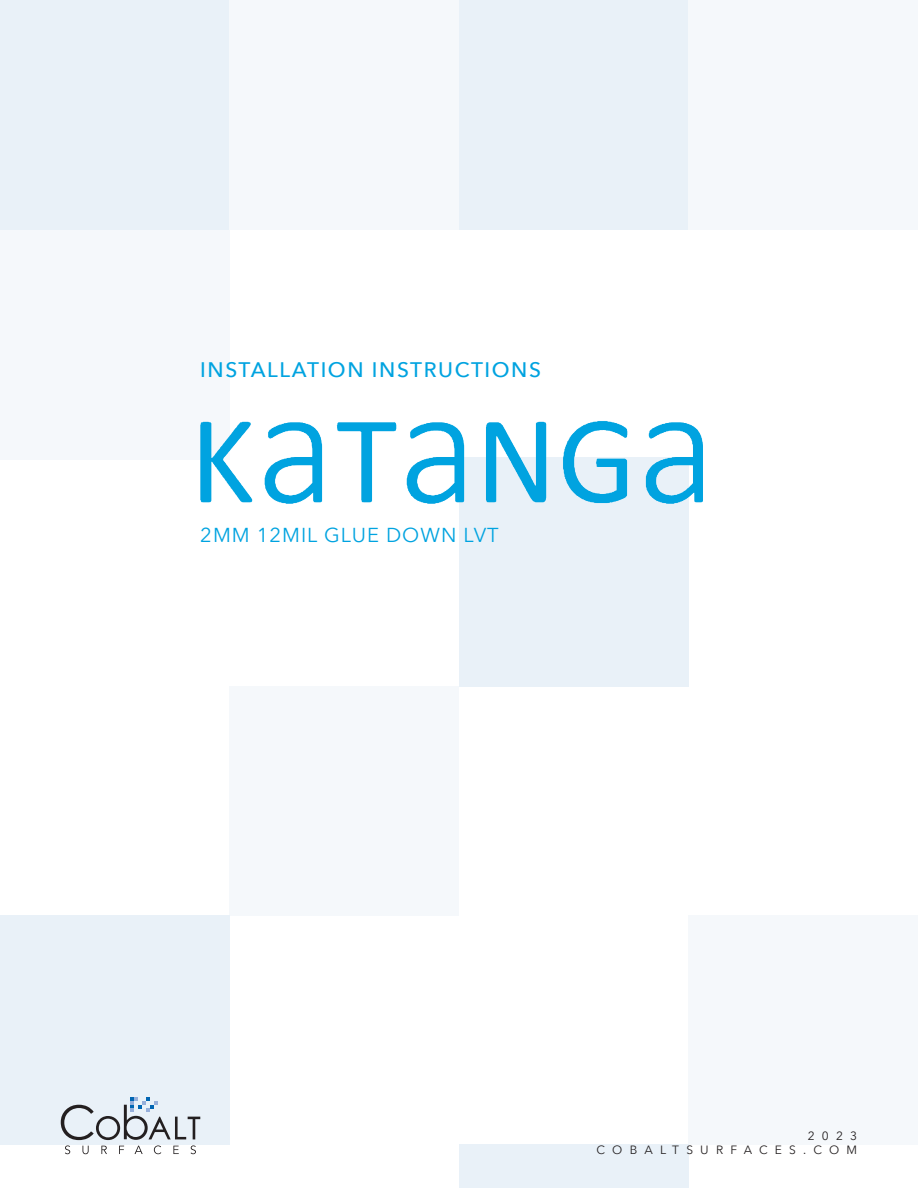
<style>
.page{position:relative;width:918px;height:1188px;background:#fff}
.page>*{position:absolute;margin:0;border:0;box-sizing:border-box;transform-origin:0 0}
.t1{font:500 21px "Avenir Next";letter-spacing:.075em;color:#00a3e0}
.t2{font:20.1px "Avenir Next";letter-spacing:.05em;color:#00a3e0}
.t3{font:12px "Avenir Next";letter-spacing:.6em;color:#231f20}
</style>
<div class="page">
<div style="left:0;top:0;width:230px;height:229px;background:#e9f1f8"></div>
<div style="left:230px;top:0;width:229px;height:229px;background:#f5f8fb"></div>
<div style="left:459px;top:0;width:230px;height:229px;background:#e9f1f8"></div>
<div style="left:689px;top:0;width:229px;height:229px;background:#f5f8fb"></div>
<div style="left:0;top:230px;width:230px;height:230px;background:#f5f8fb"></div>
<div style="left:459px;top:457px;width:230px;height:230px;background:#e9f1f8"></div>
<div style="left:230px;top:687px;width:229px;height:229px;background:#f5f8fb"></div>
<div style="left:0;top:915px;width:230px;height:229px;background:#e9f1f8"></div>
<div style="left:689px;top:915px;width:229px;height:229px;background:#f5f8fb"></div>
<div style="left:459px;top:1144px;width:230px;height:44px;background:#e9f1f8"></div>
<svg style="left:61px;top:1097px;width:139px;height:57px"></svg>
<img style="left:200px;top:421px;width:502px;height:82px">
<p class="t1" style="left:200px;top:352px;width:342px">INSTALLATION INSTRUCTIONS</p>
<p class="t2" style="left:200px;top:518px;width:300px">2MM 12MIL GLUE DOWN LVT</p>
<p class="t3" style="left:808px;top:1126px;width:51px">2023</p>
<p class="t3" style="left:597px;top:1140px;width:262px">COBALTSURFACES.COM</p>
</div>
